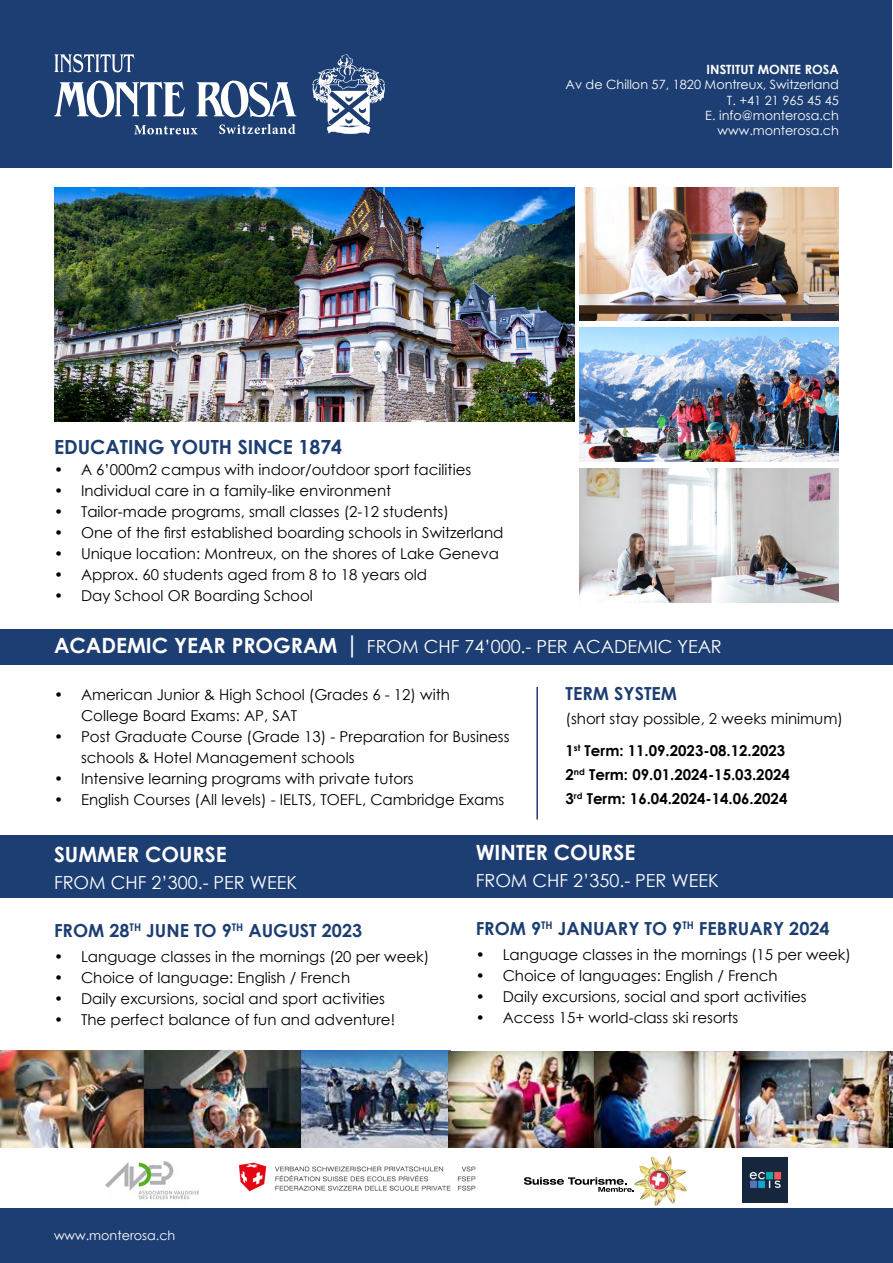
<style>
.page{position:relative;width:893px;height:1263px;background:#fff}
.page>*{position:absolute;margin:0;border:0;box-sizing:border-box;transform-origin:0 0}
.t1{font:700 21px "Century Gothic";color:#fff}
.t2{font:700 19.5px "Century Gothic";color:#1d3e72}
.t3{font:18px "Century Gothic";color:#fff}
.t4{font:700 18px "Century Gothic";color:#1d3e72}
.t5{font:15px/21px "Century Gothic";color:#000}
.t6{font:700 15px/24px "Century Gothic";color:#000}
.t7{font:12.75px/15.3px "Century Gothic";color:#fff;text-align:right}
.t8{font:700 12.75px "Century Gothic";color:#fff}
.s1{font-weight:700;font-size:21px}
.s2{font-size:24px}
.s3{font-weight:700}
</style>
<div class="page">
<div style="left:0;top:835px;width:893px;height:63px;background:#1d3e72"></div>
<div style="left:0;top:1209px;width:893px;height:54px;background:#1d3e72"></div>
<div style="left:1px;top:0;width:891px;height:168px;background:#1d3e72"></div>
<svg style="left:134px;top:125px;width:63px;height:9px"></svg>
<svg style="left:219px;top:124px;width:76px;height:10px"></svg>
<svg style="left:54px;top:54px;width:80px;height:18px"></svg>
<svg style="left:54px;top:80px;width:131px;height:38px"></svg>
<svg style="left:196px;top:80px;width:101px;height:38px"></svg>
<svg style="left:312px;top:54px;width:74px;height:81px"></svg>
<img style="left:54px;top:188px;width:520px;height:233px">
<div style="left:0;top:629px;width:893px;height:35px;background:#1d3e72"></div>
<hr style="left:536px;top:687px;width:2px;height:132px;background:#1d3e72">
<img style="left:0;top:1051px;width:448px;height:96px">
<img style="left:448px;top:1051px;width:445px;height:96px">
<img style="left:106px;top:1161px;width:92px;height:39px">
<img style="left:238px;top:1162px;width:238px;height:30px">
<svg style="left:524px;top:1177px;width:110px;height:15px"></svg>
<img style="left:634px;top:1156px;width:53px;height:50px">
<img style="left:742px;top:1157px;width:45px;height:45px">
<img style="left:580px;top:468px;width:259px;height:135px">
<img style="left:580px;top:327px;width:259px;height:134px">
<img style="left:580px;top:187px;width:259px;height:133px">
<p class="t8" style="left:707px;top:60px;width:134px">INSTITUT MONTE ROSA</p>
<p class="t7" style="left:566px;top:77px;width:275px">Av de Chillon 57, 1820 Montreux, Switzerland<br>T. +41 21 965 45 45<br>E. info@monterosa.ch<br>www.monterosa.ch</p>
<h2 class="t2" style="left:54px;top:432px;width:290px">EDUCATING YOUTH SINCE 1874</h2>
<p class="t5" style="left:54px;top:458px;width:419px">• A 6’000m2 campus with indoor/outdoor sport facilities</p>
<p class="t5" style="left:54px;top:479px;width:339px">• Individual care in a family-like environment</p>
<p class="t5" style="left:54px;top:500px;width:396px">• Tailor-made programs, small classes (2-12 students)</p>
<p class="t5" style="left:54px;top:521px;width:451px">• One of the first established boarding schools in Switzerland</p>
<p class="t5" style="left:54px;top:542px;width:447px">• Unique location: Montreux, on the shores of Lake Geneva</p>
<p class="t5" style="left:54px;top:563px;width:375px">• Approx. 60 students aged from 8 to 18 years old</p>
<p class="t5" style="left:54px;top:584px;width:260px">• Day School OR Boarding School</p>
<p class="t3" style="left:54px;top:634px;width:669px"><span class="s1">ACADEMIC YEAR PROGRAM</span> <span class="s2">|</span> FROM CHF 74’000.- PER ACADEMIC YEAR</p>
<p class="t4" style="left:566px;top:680px;width:113px">TERM SYSTEM</p>
<p class="t5" style="left:566px;top:703px;width:279px;line-height:31.5px">(short stay possible, 2 weeks minimum)<br><span class="s3">1</span><sup>st</sup> <span class="s3">Term: 11.09.2023-08.12.2023</span></p>
<p class="t6" style="left:566px;top:762px;width:226px">2<sup>nd</sup> Term: 09.01.2024-15.03.2024<br>3<sup>rd</sup> Term: 16.04.2024-14.06.2024</p>
<p class="t5" style="left:81px;top:684px;width:370px;text-indent:-27px">• American Junior &amp; High School (Grades 6 - 12) with<br>College Board Exams: AP, SAT</p>
<p class="t5" style="left:81px;top:726px;width:430px;text-indent:-27px">• Post Graduate Course (Grade 13) - Preparation for Business schools &amp; Hotel Management schools</p>
<p class="t5" style="left:54px;top:768px;width:361px">• Intensive learning programs with private tutors</p>
<p class="t5" style="left:54px;top:789px;width:452px">• English Courses (All levels) - IELTS, TOEFL, Cambridge Exams</p>
<h1 class="t1" style="left:54px;top:839px;width:174px">SUMMER COURSE</h1>
<p class="t3" style="left:54px;top:870px;width:245px">FROM CHF 2’300.- PER WEEK</p>
<p class="t4" style="left:54px;top:917px;width:310px">FROM 28<sup>TH</sup> JUNE TO 9<sup>TH</sup> AUGUST 2023</p>
<p class="t5" style="left:54px;top:946px;width:377px">• Language classes in the mornings (20 per week)</p>
<p class="t5" style="left:54px;top:967px;width:298px">• Choice of language: English / French</p>
<p class="t5" style="left:54px;top:988px;width:333px">• Daily excursions, social and sport activities</p>
<p class="t5" style="left:54px;top:1009px;width:343px">• The perfect balance of fun and adventure!</p>
<h1 class="t1" style="left:476px;top:836px;width:161px">WINTER COURSE</h1>
<p class="t3" style="left:476px;top:868px;width:245px">FROM CHF 2’350.- PER WEEK</p>
<p class="t4" style="left:476px;top:915px;width:355px">FROM 9<sup>TH</sup> JANUARY TO 9<sup>TH</sup> FEBRUARY 2024</p>
<p class="t5" style="left:476px;top:944px;width:377px">• Language classes in the mornings (15 per week)</p>
<p class="t5" style="left:476px;top:965px;width:303px">• Choice of languages: English / French</p>
<p class="t5" style="left:476px;top:986px;width:333px">• Daily excursions, social and sport activities</p>
<p class="t5" style="left:476px;top:1007px;width:264px">• Access 15+ world-class ski resorts</p>
<p class="t7" style="left:54px;top:1227px;width:123px">www.monterosa.ch</p>
</div>
